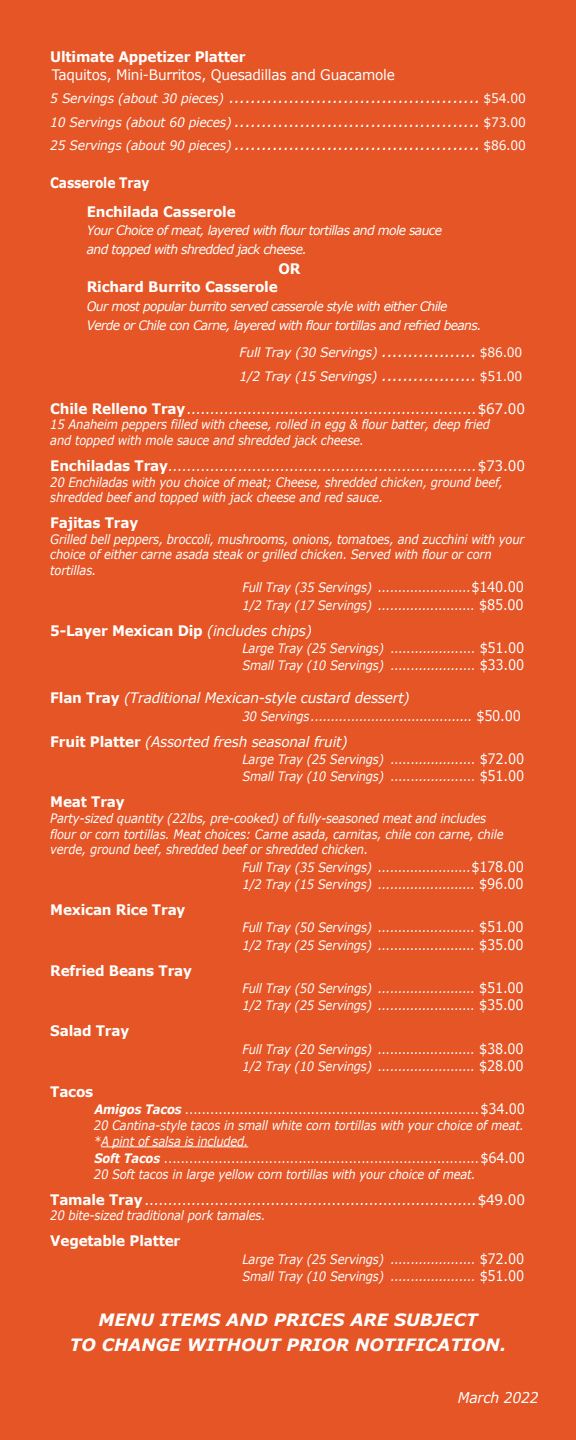
<style>
.page{position:relative;width:576px;height:1440px;background:#e55526}
.page>*{position:absolute;margin:0;border:0;box-sizing:border-box;transform-origin:0 0}
.t1{font:italic 700 17px/25.4px "Verdana";color:#fff;text-align:center}
.t2{font:italic 16px/23.6px "Verdana";color:#fff;text-align:justify;scale:.94 1}
.t3{font:italic 14.8px "Verdana";letter-spacing:-.015em;color:#fff;scale:.94 1}
.t4{font:italic 14.4px "Verdana";letter-spacing:-.015em;color:#fff;scale:.89 1}
.t5{font:700 14.4px "Verdana";letter-spacing:-.015em;color:#fff;scale:.94 1}
.t6{font:italic 14.4px "Verdana";letter-spacing:-.015em;color:#fff;scale:.94 1}
.t7{font:14.4px "Verdana";letter-spacing:-.015em;color:#fff;scale:.94 1}
.t8{font:700 14.4px "Verdana";letter-spacing:-.015em;color:#fff;scale:.85 1}
.t9{font:italic 13px/15.6px "Verdana";letter-spacing:-.015em;color:#fff;scale:.89 1}
.t10{font:italic 13px/18.8px "Verdana";letter-spacing:-.05em;color:#fff;scale:.94 1}
.t11{font:13px/15.6px "Verdana";color:#fff;scale:.89 1}
.t12{font:italic 13px/23.6px "Verdana";letter-spacing:-.015em;color:#fff;scale:.94 1}
.s1{font-size:13px}
.s2{font-style:normal;font-size:13px}
.s3{font-size:16px}
.s4{font-style:normal}
.s5{font-weight:700;font-style:normal}
.s6{font-style:normal;font-size:14.4px}
.s7{font-weight:400;font-style:italic}
.s8{font-weight:700}
.s9{font-weight:700;font-style:italic}
.s10{font-size:14.4px}
.s11{font-style:italic}
</style>
<div class="page">
<hr style="left:101px;top:1146px;width:147px;height:1px;background:#fff">
<p class="t5" style="left:50px;top:48px;width:209px">Ultimate Appetizer Platter</p>
<p class="t7" style="left:52px;top:65px;width:366px">Taquitos, Mini-Burritos, Quesadillas and Guacamole</p>
<p class="t2" style="left:50px;top:85px;width:508px"><span class="s1">5 Servings (about 30 pieces)</span> .............................................. <span class="s2">$54.00<br></span><span class="s1">10 Servings (about 60 pieces)</span> ............................................. <span class="s2">$73.00<br></span><span class="s1">25 Servings (about 90 pieces)</span> ............................................. <span class="s2">$86.00</span></p>
<p class="t8" style="left:50px;top:174px;width:118px">Casserole Tray</p>
<p class="t5" style="left:87px;top:202px;width:160px">Enchilada Casserole</p>
<p class="t10" style="left:87px;top:221px;width:379px">Your Choice of meat, layered with flour tortillas and mole sauce and topped with shredded jack cheese.</p>
<p class="t5" style="left:87px;top:278px;width:205px">Richard Burrito Casserole</p>
<p class="t10" style="left:87px;top:296px;width:422px">Our most popular burrito served casserole style with either Chile<br>Verde or Chile con Carne, layered with flour tortillas and refried beans.</p>
<p class="t5" style="left:278px;top:260px;width:25px">OR</p>
<p class="t12" style="left:240px;top:340px;width:302px">Full Tray (30 Servings) <span class="s3">..................</span> <span class="s4">$86.00<br></span>1/2 Tray (15 Servings) <span class="s3">..................</span> <span class="s4">$51.00</span></p>
<p class="t4" style="left:50px;top:399px;width:535px"><span class="s5">Chile Relleno Tray</span>..............................................................<span class="s4">$67.00</span></p>
<p class="t9" style="left:50px;top:416px;width:495px">15 Anaheim peppers filled with cheese, rolled in egg &amp; flour batter, deep fried and topped with mole sauce and shredded jack cheese.</p>
<p class="t4" style="left:50px;top:457px;width:535px"><span class="s5">Enchiladas Tray</span>..................................................................<span class="s4">$73.00</span></p>
<p class="t9" style="left:50px;top:474px;width:510px">20 Enchiladas with you choice of meat; Cheese, shredded chicken, ground beef, shredded beef and topped with jack cheese and red sauce.</p>
<p class="t5" style="left:50px;top:514px;width:95px">Fajitas Tray</p>
<p class="t9" style="left:50px;top:531px;width:534px">Grilled bell peppers, broccoli, mushrooms, onions, tomatoes, and zucchini with your choice of either carne asada steak or grilled chicken. Served with flour or corn tortillas.</p>
<p class="t9" style="left:242px;top:579px;width:318px;line-height:17.4px">Full Tray (35 Servings) .......................<span class="s6">$140.00<br></span>1/2 Tray (17 Servings) ........................ <span class="s6">$85.00</span></p>
<p class="t5" style="left:50px;top:621px;width:280px">5-Layer Mexican Dip <span class="s7">(includes chips)</span></p>
<p class="t9" style="left:242px;top:639px;width:318px;line-height:17.4px">Large Tray (25 Servings) ..................... <span class="s6">$51.00<br></span>Small Tray (10 Servings) ..................... <span class="s6">$33.00</span></p>
<p class="t6" style="left:50px;top:689px;width:384px"><span class="s5">Flan Tray</span> (Traditional Mexican-style custard dessert)</p>
<p class="t9" style="left:242px;top:708px;width:314px">30 Servings ........................................ <span class="s6">$50.00</span></p>
<p class="t6" style="left:50px;top:732px;width:318px"><span class="s5">Fruit Platter</span> (Assorted fresh seasonal fruit)</p>
<p class="t9" style="left:242px;top:750px;width:318px;line-height:17.4px">Large Tray (25 Servings) ..................... <span class="s6">$72.00<br></span>Small Tray (10 Servings) ..................... <span class="s6">$51.00</span></p>
<p class="t5" style="left:50px;top:793px;width:81px">Meat Tray</p>
<p class="t9" style="left:50px;top:810px;width:511px">Party-sized quantity (22lbs, pre-cooked) of fully-seasoned meat and includes flour or corn tortillas. Meat choices: Carne asada, carnitas, chile con carne, chile verde, ground beef, shredded beef or shredded chicken.</p>
<p class="t9" style="left:242px;top:858px;width:318px;line-height:17.4px">Full Tray (35 Servings) .......................<span class="s6">$178.00<br></span>1/2 Tray (15 Servings) ........................ <span class="s6">$96.00</span></p>
<p class="t5" style="left:50px;top:901px;width:145px">Mexican Rice Tray</p>
<p class="t9" style="left:242px;top:919px;width:318px;line-height:17.4px">Full Tray (50 Servings) ........................ <span class="s6">$51.00<br></span>1/2 Tray (25 Servings) ........................ <span class="s6">$35.00</span></p>
<p class="t5" style="left:50px;top:961px;width:152px">Refried Beans Tray</p>
<p class="t9" style="left:242px;top:979px;width:318px;line-height:17.4px">Full Tray (50 Servings) ........................ <span class="s6">$51.00<br></span>1/2 Tray (25 Servings) ........................ <span class="s6">$35.00</span></p>
<p class="t5" style="left:50px;top:1022px;width:86px">Salad Tray</p>
<p class="t9" style="left:242px;top:1040px;width:318px;line-height:17.4px">Full Tray (20 Servings) ........................ <span class="s6">$38.00<br></span>1/2 Tray (10 Servings) ........................ <span class="s6">$28.00</span></p>
<p class="t5" style="left:50px;top:1083px;width:47px">Tacos</p>
<p class="t9" style="left:94px;top:1102px;width:486px;text-align:justify"><span class="s8">Amigos Tacos</span> <span class="s4">......................................................................</span><span class="s6">$34.00<br></span>20 Cantina-style tacos in small white corn tortillas with your choice of meat. *A pint of salsa is included.</p>
<p class="t11" style="left:94px;top:1150px;width:486px"><span class="s9">Soft Tacos</span> ...........................................................................<span class="s10">$64.00<br></span><span class="s11">20 Soft tacos in large yellow corn tortillas with your choice of meat.</span></p>
<p class="t4" style="left:50px;top:1190px;width:535px"><span class="s5">Tamale Tray</span> .......................................................................<span class="s4">$49.00</span></p>
<p class="t9" style="left:50px;top:1207px;width:243px">20 bite-sized traditional pork tamales.</p>
<p class="t5" style="left:50px;top:1232px;width:140px">Vegetable Platter</p>
<p class="t9" style="left:242px;top:1250px;width:318px;line-height:17.4px">Large Tray (25 Servings) ..................... <span class="s6">$72.00<br></span>Small Tray (10 Servings) ..................... <span class="s6">$51.00</span></p>
<h1 class="t1" style="left:70px;top:1306px;width:438px">MENU ITEMS AND PRICES ARE SUBJECT<br>TO CHANGE WITHOUT PRIOR NOTIFICATION.</h1>
<p class="t3" style="left:458px;top:1388px;width:87px">March 2022</p>
</div>
